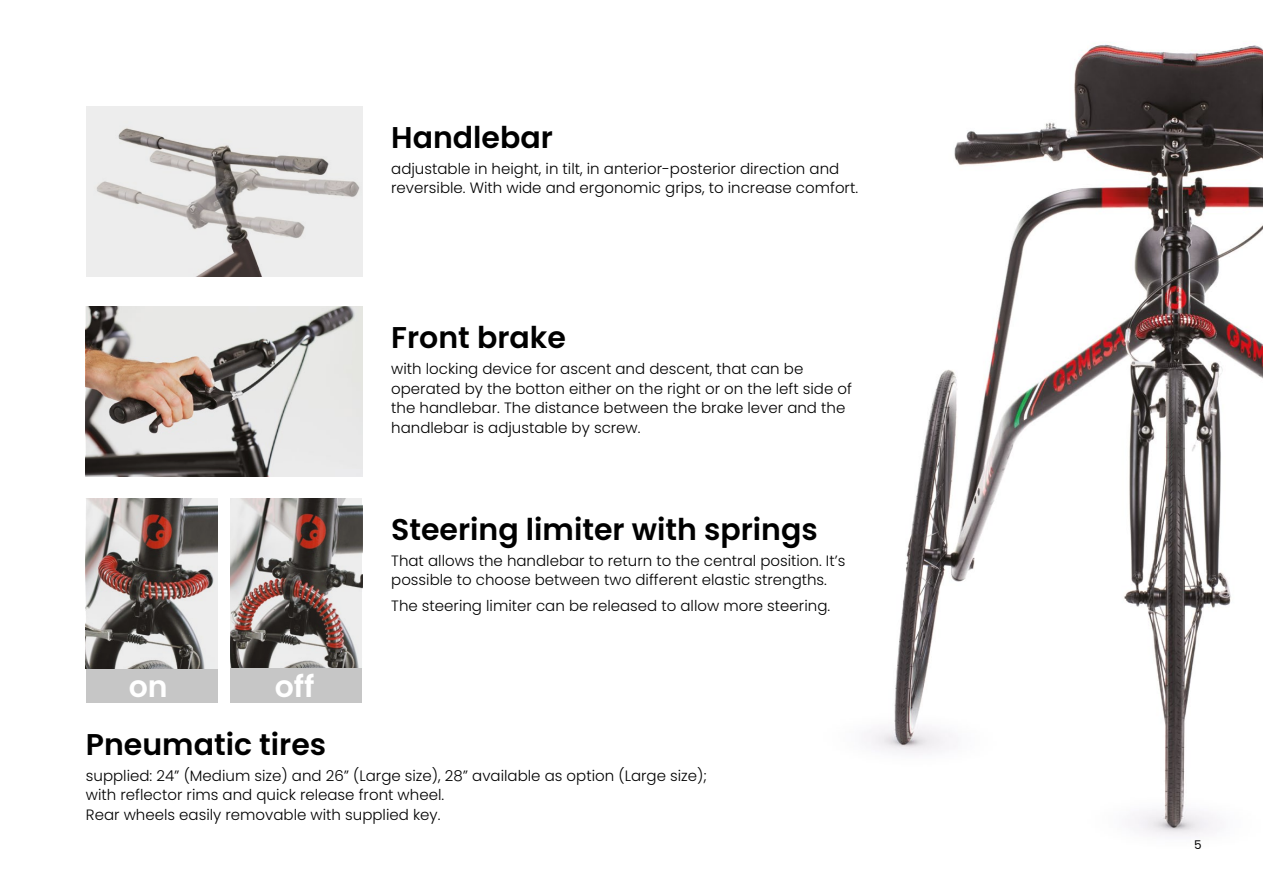
<style>
.page{position:relative;width:1263px;height:893px;background:#fff}
.page>*{position:absolute;margin:0;border:0;box-sizing:border-box;transform-origin:0 0}
.t1{font:600 30px "Poppins";color:#000}
.t2{font:600 30px "Poppins";color:#fff}
.t3{font:300 15px/19.5px "Poppins";color:#000}
.t4{font:12px "Poppins";color:#000}
</style>
<div class="page">
<div style="left:86px;top:668px;width:132px;height:35px;background:#c6c6c6"></div>
<img style="left:871px;top:44px;width:392px;height:792px">
<img style="left:86px;top:306px;width:276px;height:170px">
<img style="left:86px;top:106px;width:276px;height:170px">
<img style="left:230px;top:498px;width:132px;height:170px">
<img style="left:86px;top:498px;width:132px;height:170px">
<div style="left:230px;top:668px;width:132px;height:35px;background:#c6c6c6"></div>
<h1 class="t1" style="left:391px;top:120px;width:163px">Handlebar</h1>
<p class="t3" style="left:391px;top:159px;width:468px">adjustable in height, in tilt, in anterior-posterior direction and reversible. With wide and ergonomic grips, to increase comfort.</p>
<h1 class="t1" style="left:391px;top:320px;width:176px">Front brake</h1>
<p class="t3" style="left:391px;top:359px;width:462px">with locking device for ascent and descent, that can be operated by the botton either on the right or on the left side of the handlebar. The distance between the brake lever and the handlebar is adjustable by screw.</p>
<h1 class="t2" style="left:129px;top:669px;width:40px">on</h1>
<h1 class="t2" style="left:275px;top:669px;width:41px">off</h1>
<h1 class="t1" style="left:391px;top:512px;width:428px">Steering limiter with springs</h1>
<p class="t3" style="left:391px;top:551px;width:456px">That allows the handlebar to return to the central position. It’s possible to choose between two different elastic strengths.</p>
<p class="t3" style="left:391px;top:596px;width:440px">The steering limiter can be released to allow more steering.</p>
<h1 class="t1" style="left:86px;top:727px;width:242px">Pneumatic tires</h1>
<p class="t3" style="left:86px;top:766px;width:622px">supplied: 24” (Medium size) and 26” (Large size), 28” available as option (Large size); with reflector rims and quick release front wheel.<br>Rear wheels easily removable with supplied key.</p>
<p class="t4" style="left:1194px;top:838px;width:9px">5</p>
</div>
